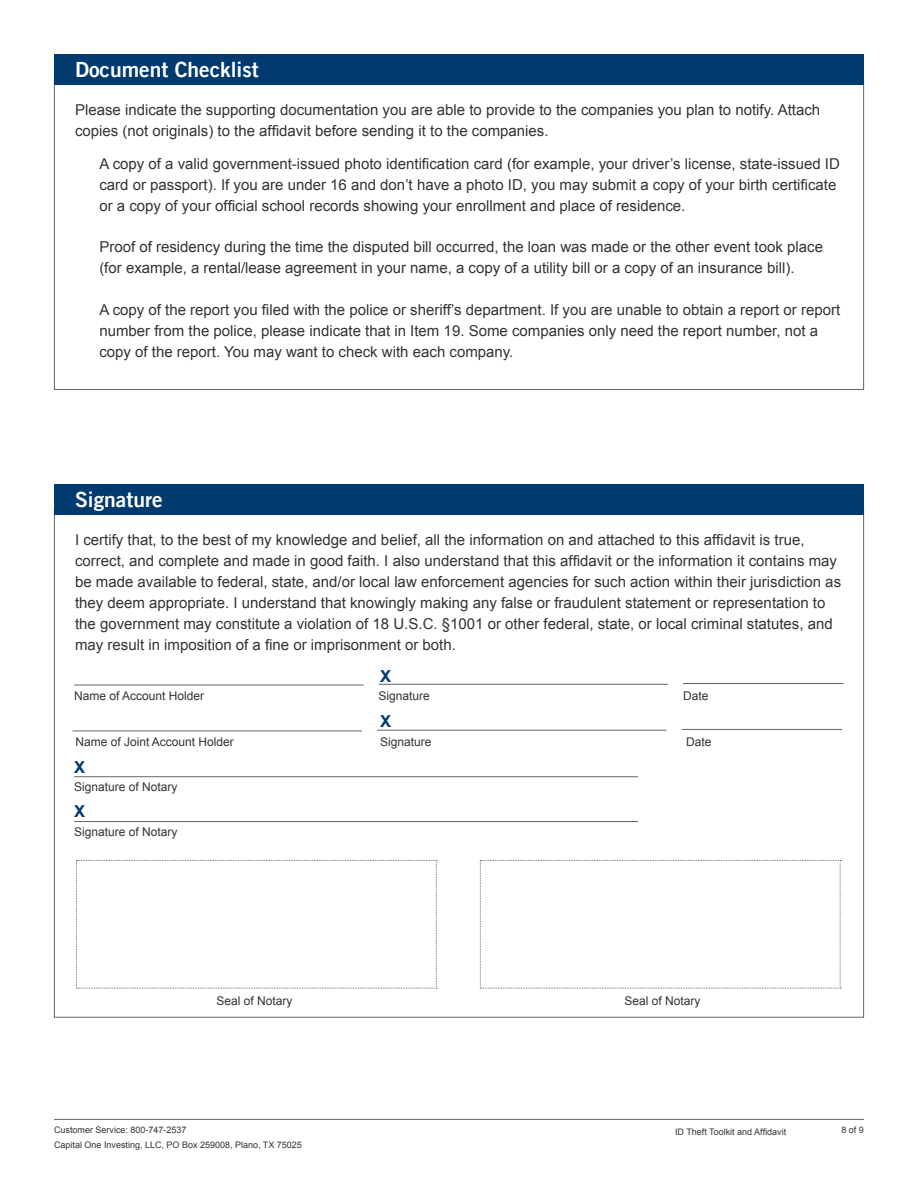
<style>
.page{position:relative;width:918px;height:1188px;background:#fff}
.page>*{position:absolute;margin:0;border:0;box-sizing:border-box;transform-origin:0 0}
.Heading_5b{font:21px "Trade Gothic Bold Two";color:#fff}
.Heading_6{font:700 16.5px "Arial";color:#003a6f}
.Body{font:15px/21px "Arial";color:#333}
.Form_Field_Titles{font:12px "Arial";color:#333}
.t1{font:9px "Arial";color:#333}
</style>
<div class="page">
<hr style="left:54px;top:1119px;width:810px;height:1px;background:#666">
<div style="left:54px;top:54px;width:810px;height:31px;background:#003a6f"></div>
<div style="left:54px;top:484px;width:810px;height:31px;background:#003a6f"></div>
<hr style="left:74px;top:685px;width:290px;height:1px;background:#666">
<hr style="left:379px;top:684px;width:289px;height:1px;background:#666">
<hr style="left:683px;top:683px;width:161px;height:1px;background:#666">
<hr style="left:73px;top:731px;width:289px;height:1px;background:#666">
<hr style="left:377px;top:730px;width:290px;height:1px;background:#666">
<hr style="left:682px;top:729px;width:160px;height:1px;background:#666">
<hr style="left:74px;top:776px;width:564px;height:1px;background:#666">
<hr style="left:74px;top:821px;width:564px;height:1px;background:#666">
<svg style="left:76px;top:860px;width:361px;height:129px"></svg>
<svg style="left:480px;top:860px;width:361px;height:129px"></svg>
<p class="Heading_5b" style="left:75px;top:57px;width:185px">Document Checklist</p>
<p class="Body" style="left:75px;top:100px;width:747px">Please indicate the supporting documentation you are able to provide to the companies you plan to notify. Attach copies (not originals) to the affidavit before sending it to the companies.</p>
<p class="Body" style="left:99px;top:154px;width:742px">A copy of a valid government-issued photo identification card (for example, your driver’s license, state-issued ID card or passport). If you are under 16 and don’t have a photo ID, you may submit a copy of your birth certificate or a copy of your official school records showing your enrollment and place of residence.</p>
<p class="Body" style="left:99px;top:237px;width:725px">Proof of residency during the time the disputed bill occurred, the loan was made or the other event took place (for example, a rental/lease agreement in your name, a copy of a utility bill or a copy of an insurance bill).</p>
<p class="Body" style="left:99px;top:300px;width:742px">A copy of the report you filed with the police or sheriff’s department. If you are unable to obtain a report or report number from the police, please indicate that in Item 19. Some companies only need the report number, not a copy of the report. You may want to check with each company.</p>
<p class="Heading_5b" style="left:75px;top:486px;width:89px">Signature</p>
<p class="Body" style="left:75px;top:530px;width:768px">I certify that, to the best of my knowledge and belief, all the information on and attached to this affidavit is true, correct, and complete and made in good faith. I also understand that this affidavit or the information it contains may be made available to federal, state, and/or local law enforcement agencies for such action within their jurisdiction as they deem appropriate. I understand that knowingly making any false or fraudulent statement or representation to the government may constitute a violation of 18 U.S.C. §1001 or other federal, state, or local criminal statutes, and may result in imposition of a fine or imprisonment or both.</p>
<p class="Heading_6" style="left:380px;top:665px;width:13px">X</p>
<p class="Form_Field_Titles" style="left:74px;top:688px;width:132px">Name of Account Holder</p>
<p class="Form_Field_Titles" style="left:379px;top:688px;width:53px">Signature</p>
<p class="Form_Field_Titles" style="left:683px;top:688px;width:27px">Date</p>
<p class="Heading_6" style="left:380px;top:711px;width:13px">X</p>
<p class="Form_Field_Titles" style="left:76px;top:734px;width:160px">Name of Joint Account Holder</p>
<p class="Form_Field_Titles" style="left:380px;top:734px;width:53px">Signature</p>
<p class="Form_Field_Titles" style="left:686px;top:734px;width:27px">Date</p>
<p class="Heading_6" style="left:74px;top:756px;width:13px">X</p>
<p class="Form_Field_Titles" style="left:74px;top:779px;width:105px">Signature of Notary</p>
<p class="Heading_6" style="left:74px;top:801px;width:13px">X</p>
<p class="Form_Field_Titles" style="left:74px;top:824px;width:105px">Signature of Notary</p>
<p class="Form_Field_Titles" style="left:217px;top:993px;width:78px">Seal of Notary</p>
<p class="Form_Field_Titles" style="left:625px;top:993px;width:78px">Seal of Notary</p>
<p class="t1" style="left:54px;top:1124px;width:134px">Customer Service: 800-747-2537</p>
<p class="t1" style="left:54px;top:1139px;width:249px">Capital One Investing, LLC, PO Box 259008, Plano, TX 75025</p>
<p class="t1" style="left:675px;top:1125px;width:113px">ID Theft Toolkit and Affidavit</p>
<p class="t1" style="left:841px;top:1124px;width:24px">8 of 9</p>
</div>
